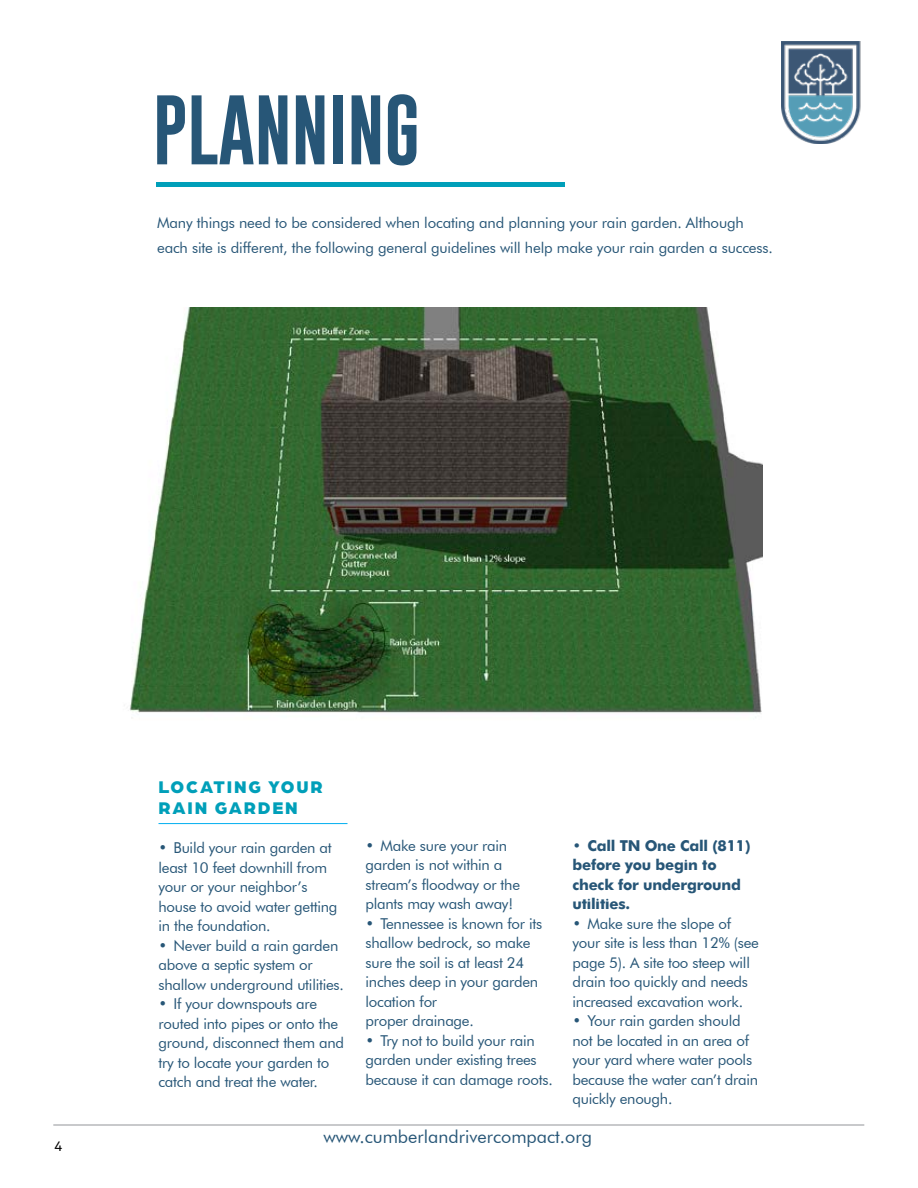
<style>
.page{position:relative;width:918px;height:1188px;background:#fff}
.page>*{position:absolute;margin:0;border:0;box-sizing:border-box;transform-origin:0 0}
.t1{font:72px "Gobold Lowplus";letter-spacing:-.01em;color:#275677}
.t2{font:18px "Futura BT";color:#275677}
.t3{font:900 18px/21px "Arboria";letter-spacing:.1em;color:#009fb9}
.t4{font:15px/19.5px "Futura BT";letter-spacing:-.015em;color:#275677}
.t5{font:700 15px/19.5px "Futura";letter-spacing:-.015em;color:#275677}
.t6{font:15px "Arboria";color:#000}
</style>
<div class="page">
<hr style="left:54px;top:1125px;width:810px;height:1px;background:#939598">
<img style="left:782px;top:41px;width:79px;height:102px">
<img style="left:130px;top:308px;width:633px;height:410px">
<hr style="left:159px;top:823px;width:189px;height:1px;background:#00aeef">
<hr style="left:157px;top:182px;width:408px;height:4px;background:#009fb9">
<h1 class="t1" style="left:153px;top:84px;width:269px">PLANNING</h1>
<p class="t4" style="left:157px;top:210px;width:617px;line-height:25.5px">Many things need to be considered when locating and planning your rain garden. Although each site is different, the following general guidelines will help make your rain garden a success.</p>
<p class="t3" style="left:159px;top:775px;width:166px">LOCATING YOUR<br>RAIN GARDEN</p>
<p class="t4" style="left:159px;top:838px;width:180px">• Build your rain garden at least 10 feet downhill from your or your neighbor’s house to avoid water getting in the foundation.</p>
<p class="t4" style="left:159px;top:936px;width:187px">• Never build a rain garden above a septic system or shallow underground utilities.</p>
<p class="t4" style="left:159px;top:994px;width:187px">• If your downspouts are routed into pipes or onto the ground, disconnect them and try to locate your garden to catch and treat the water.</p>
<p class="t4" style="left:366px;top:835px;width:156px">• Make sure your rain garden is not within a stream’s floodway or the plants may wash away!</p>
<p class="t4" style="left:366px;top:913px;width:178px">• Tennessee is known for its shallow bedrock, so make sure the soil is at least 24 inches deep in your garden location for<br>proper drainage.</p>
<p class="t4" style="left:366px;top:1030px;width:189px">• Try not to build your rain garden under existing trees because it can damage roots.</p>
<p class="t5" style="left:573px;top:835px;width:179px">• Call TN One Call (811) before you begin to check for underground utilities.</p>
<p class="t4" style="left:573px;top:914px;width:188px">• Make sure the slope of your site is less than 12% (see page 5). A site too steep will drain too quickly and needs increased excavation work.</p>
<p class="t4" style="left:573px;top:1011px;width:187px">• Your rain garden should not be located in an area of your yard where water pools because the water can’t drain quickly enough.</p>
<p class="t6" style="left:54px;top:1136px;width:10px">4</p>
<p class="t2" style="left:323px;top:1126px;width:270px">www.cumberlandrivercompact.org</p>
</div>
